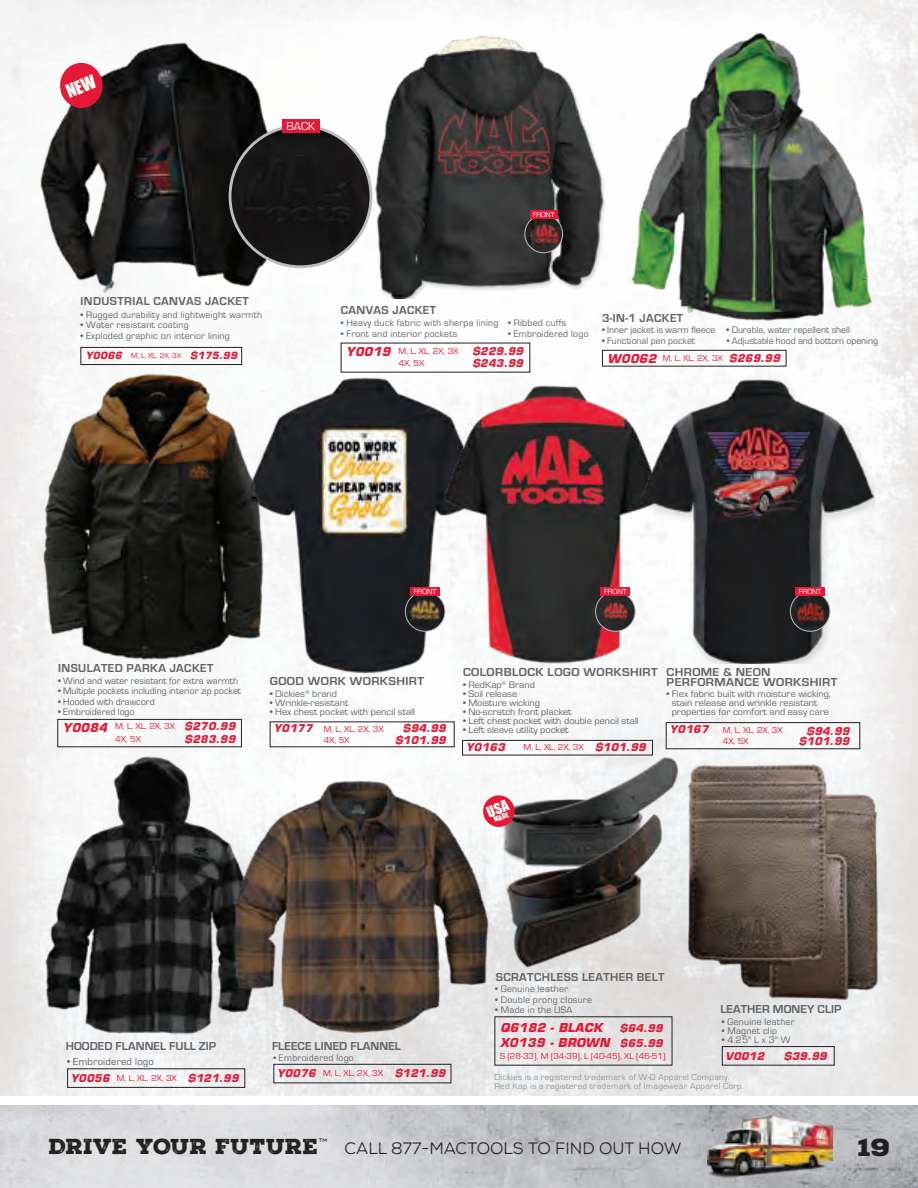
<style>
.page{position:relative;width:918px;height:1188px;background:#fff}
.page>*{position:absolute;margin:0;border:0;box-sizing:border-box;transform-origin:0 0}
.t1{font:900 24px "Nexa Rust Sans";color:#231f20;scale:1.15 1}
.t2{font:16.5px "Nexa Rust Sans Book 01";color:#231f20}
.t3{font:700 12px "Eurostile";letter-spacing:.03em;color:#636366}
.t4{font:700 12px "Eurostile";letter-spacing:.03em;color:#636366;scale:1.05 1}
.t5{font:700 12px "Eurostile";letter-spacing:.005em;color:#636366}
.t6{font:italic 700 12px/15px "Eurostile LT Std";letter-spacing:.025em;color:#e51836}
.t7{font:11.85px "Eurostile";color:#fff}
.t8{font:italic 700 10.5px/10.5px "Eurostile LT Std";letter-spacing:.025em;color:#e51836}
.t9{font:10.5px "Eurostile";letter-spacing:.025em;color:#636366}
.t10{font:9.75px/9px "Eurostile";color:#636366;scale:1.05 1}
.t11{font:9.75px "Eurostile";letter-spacing:.025em;color:#636366}
.t12{font:9.75px "Eurostile";color:#636366}
.t13{font:italic 700 9.75px "Eurostile LT Std";color:#e51836}
.t14{font:9px/10.9px "Eurostile";letter-spacing:.005em;color:#e51836}
.t15{font:9px/9px "Eurostile";letter-spacing:.025em;color:#939598}
.t16{font:7.65px "Eurostile";color:#fff}
.t17{font:7.5px "Eurostile";color:#e51836}
.t18{font:7.35px "Eurostile";color:#fff}
.t19{font:6.75px "Impact";color:#fffef6}
.s1{font-family:"Eurostile LT Std";font-weight:700;font-style:italic;font-size:9.75px}
.s2{font-family:"Eurostile LT Std";font-weight:700;font-style:italic;font-size:12px}
.s3{font-family:"Eurostile LT Std";font-weight:700;font-style:italic;font-size:10.5px}
.s4{font-family:"Nexa Rust Slab Black 01";font-size:21px}
</style>
<div class="page">
<img style="left:0;top:0;width:918px;height:1096px">
<div style="left:462px;top:740px;width:191px;height:15px;border:1px solid #231f20"></div>
<div style="left:666px;top:722px;width:194px;height:27px;border:1px solid #231f20"></div>
<img style="left:243px;top:373px;width:244px;height:301px">
<img style="left:441px;top:383px;width:196px;height:281px">
<img style="left:596px;top:592px;width:39px;height:39px;border-radius:20px">
<div style="left:595px;top:591px;width:41px;height:41px;border:1px solid #bcbdc0;border-radius:50%"></div>
<div style="left:601px;top:587px;width:29px;height:9px;background:#e51836"></div>
<img style="left:405px;top:592px;width:40px;height:39px;border-radius:20px">
<div style="left:405px;top:591px;width:40px;height:41px;border:1px solid #bcbdc0;border-radius:50%"></div>
<div style="left:411px;top:587px;width:29px;height:9px;background:#e51836"></div>
<div style="left:67px;top:1068px;width:178px;height:20px;border:1px solid #231f20"></div>
<img style="left:44px;top:755px;width:157px;height:279px">
<img style="left:201px;top:742px;width:325px;height:325px">
<img style="left:637px;top:377px;width:237px;height:287px">
<img style="left:790px;top:592px;width:40px;height:39px;border-radius:20px">
<div style="left:790px;top:591px;width:40px;height:41px;border:1px solid #bcbdc0;border-radius:50%"></div>
<div style="left:796px;top:587px;width:29px;height:9px;background:#e51836"></div>
<div style="left:494px;top:1016px;width:178px;height:50px;border:1px solid #231f20"></div>
<img style="left:499px;top:755px;width:186px;height:112px">
<img style="left:506px;top:811px;width:157px;height:159px">
<div style="left:722px;top:1046px;width:113px;height:20px;border:1px solid #231f20"></div>
<img style="left:683px;top:760px;width:202px;height:241px">
<img style="left:358px;top:36px;width:246px;height:263px">
<img style="left:525px;top:215px;width:38px;height:38px;border-radius:19px">
<div style="left:524px;top:215px;width:39px;height:38px;border:1px solid #bcbdc0;border-radius:50%"></div>
<div style="left:530px;top:210px;width:28px;height:9px;background:#e51836"></div>
<img style="left:43px;top:370px;width:226px;height:291px">
<div style="left:57px;top:719px;width:185px;height:28px;border:1px solid #231f20"></div>
<div style="left:602px;top:350px;width:184px;height:17px;border:1px solid #231f20"></div>
<img style="left:631px;top:33px;width:242px;height:289px">
<div style="left:80px;top:347px;width:162px;height:18px;border:1px solid #231f20"></div>
<img style="left:38px;top:37px;width:249px;height:258px">
<img style="left:230px;top:126px;width:141px;height:141px;border-radius:70px">
<div style="left:282px;top:119px;width:37px;height:14px;background:#e51836"></div>
<hr style="left:0;top:1105px;width:1px;height:83px;background:#dcdddf">
<svg style="left:1px;top:1105px;width:917px;height:83px;background:#cacbcd"></svg>
<img style="left:707px;top:1111px;width:125px;height:66px">
<svg style="left:481px;top:793px;width:36px;height:36px"></svg>
<svg style="left:57px;top:60px;width:48px;height:51px"></svg>
<p class="t7" style="left:287px;top:119px;width:30px">BACK</p>
<p class="t18" style="left:533px;top:210px;width:23px">FRONT</p>
<p class="t3" style="left:81px;top:294px;width:170px">INDUSTRIAL CANVAS JACKET</p>
<p class="t3" style="left:341px;top:303px;width:97px">CANVAS JACKET</p>
<p class="t14" style="left:398px;top:345px;width:61px;line-height:12.3px">M, L, XL, 2X, 3X<br>4X, 5X</p>
<p class="t11" style="left:80px;top:309px;width:183px">• Rugged durability and lightweight warmth</p>
<p class="t11" style="left:80px;top:319px;width:110px">• Water resistant coating</p>
<p class="t11" style="left:80px;top:330px;width:151px">• Exploded graphic on interior lining</p>
<p class="t11" style="left:341px;top:317px;width:227px">• Heavy duck fabric with sherpa lining • Ribbed cuffs</p>
<p class="t11" style="left:341px;top:327px;width:118px">• Front and interior pockets</p>
<p class="t11" style="left:508px;top:327px;width:82px">• Embroidered logo</p>
<p class="t13" style="left:190px;top:350px;width:49px">$175.99</p>
<p class="t8" style="left:472px;top:345px;width:52px;line-height:12px">$229.99 $243.99</p>
<p class="t6" style="left:346px;top:344px;width:46px">Y0019</p>
<p class="t17" style="left:86px;top:351px;width:97px"><span class="s1">Y0066</span> M, L, XL, 2X, 3X</p>
<p class="t3" style="left:602px;top:311px;width:83px">3-IN-1 JACKET</p>
<p class="t14" style="left:608px;top:353px;width:117px"><span class="s2">W0062</span> M, L, XL, 2X, 3X</p>
<p class="t12" style="left:602px;top:324px;width:249px">• Inner jacket is warm fleece • Durable, water repellent shell</p>
<p class="t12" style="left:602px;top:335px;width:95px">• Functional pen pocket</p>
<p class="t12" style="left:727px;top:335px;width:153px">• Adjustable hood and bottom opening</p>
<p class="t8" style="left:729px;top:353px;width:52px">$269.99</p>
<p class="t16" style="left:414px;top:587px;width:24px">FRONT</p>
<p class="t16" style="left:604px;top:587px;width:24px">FRONT</p>
<p class="t16" style="left:799px;top:587px;width:24px">FRONT</p>
<p class="t3" style="left:58px;top:661px;width:157px">INSULATED PARKA JACKET</p>
<p class="t12" style="left:58px;top:675px;width:181px">• Wind and water resistant for extra warmth</p>
<p class="t12" style="left:58px;top:685px;width:184px">• Multiple pockets including interior zip pocket</p>
<p class="t12" style="left:58px;top:696px;width:98px">• Hooded with drawcord</p>
<p class="t12" style="left:58px;top:706px;width:78px">• Embroidered logo</p>
<p class="t6" style="left:63px;top:720px;width:46px">Y0084</p>
<p class="t14" style="left:115px;top:719px;width:61px;line-height:13px">M, L, XL, 2X, 3X<br>4X, 5X</p>
<p class="t8" style="left:185px;top:721px;width:52px">$270.99</p>
<p class="t8" style="left:185px;top:734px;width:52px">$283.99</p>
<p class="t4" style="left:463px;top:665px;width:294px">COLORBLOCK LOGO WORKSHIRT CHROME &amp; NEON</p>
<p class="t4" style="left:270px;top:674px;width:149px">GOOD WORK WORKSHIRT</p>
<p class="t10" style="left:463px;top:681px;width:70px">• RedKap<sup>®</sup> Brand</p>
<p class="t4" style="left:667px;top:675px;width:164px">PERFORMANCE WORKSHIRT</p>
<p class="t10" style="left:463px;top:690px;width:53px">• Soil release</p>
<p class="t10" style="left:463px;top:699px;width:75px">• Moisture wicking</p>
<p class="t10" style="left:463px;top:708px;width:105px">• No-scratch front placket</p>
<p class="t10" style="left:463px;top:717px;width:169px">• Left chest pocket with double pencil stall</p>
<p class="t10" style="left:463px;top:726px;width:102px">• Left sleeve utility pocket</p>
<p class="t10" style="left:672px;top:689px;width:153px;text-indent:-5px">• Flex fabric built with moisture wicking, stain release and wrinkle resistant properties for comfort and easy care</p>
<p class="t10" style="left:270px;top:689px;width:66px">• Dickies<sup>®</sup> brand</p>
<p class="t10" style="left:270px;top:698px;width:76px">• Wrinkle-resistant</p>
<p class="t10" style="left:270px;top:707px;width:140px">• Hex chest pocket with pencil stall</p>
<p class="t8" style="left:403px;top:723px;width:44px">$94.99</p>
<p class="t8" style="left:274px;top:723px;width:40px">Y0177</p>
<p class="t8" style="left:670px;top:724px;width:40px">Y0167</p>
<p class="t14" style="left:524px;top:742px;width:61px">M, L, XL, 2X, 3X</p>
<p class="t14" style="left:324px;top:723px;width:61px">M, L, XL, 2X, 3X<br>4X, 5X</p>
<p class="t8" style="left:799px;top:726px;width:52px;text-align:right">$94.99 $101.99</p>
<p class="t14" style="left:723px;top:724px;width:61px">M, L, XL, 2X, 3X<br>4X, 5X</p>
<p class="t8" style="left:395px;top:735px;width:52px">$101.99</p>
<p class="t8" style="left:595px;top:742px;width:52px">$101.99</p>
<p class="t8" style="left:466px;top:742px;width:40px">Y0163</p>
<p class="t19" style="left:492px;top:815px;width:17px;rotate:-22deg">MADE</p>
<p class="t5" style="left:66px;top:1039px;width:152px">HOODED FLANNEL FULL ZIP</p>
<p class="t9" style="left:67px;top:1055px;width:88px">• Embroidered logo</p>
<p class="t8" style="left:71px;top:1073px;width:40px">Y0056</p>
<p class="t8" style="left:188px;top:1073px;width:52px">$121.99</p>
<p class="t14" style="left:117px;top:1072px;width:61px">M, L, XL, 2X, 3X</p>
<p class="t5" style="left:272px;top:1039px;width:130px">FLEECE LINED FLANNEL</p>
<p class="t11" style="left:273px;top:1052px;width:82px">• Embroidered logo</p>
<p class="t14" style="left:277px;top:1068px;width:107px"><span class="s3">Y0076</span> M, L, XL, 2X, 3X</p>
<p class="t8" style="left:395px;top:1068px;width:52px">$121.99</p>
<p class="t3" style="left:496px;top:970px;width:170px">SCRATCHLESS LEATHER BELT</p>
<p class="t11" style="left:495px;top:983px;width:74px">• Genuine leather</p>
<p class="t11" style="left:495px;top:994px;width:98px">• Double prong closure</p>
<p class="t11" style="left:495px;top:1004px;width:79px">• Made in the USA</p>
<p class="t6" style="left:500px;top:1020px;width:111px">Q6182 - BLACK<br>X0139 - BROWN</p>
<p class="t8" style="left:620px;top:1021px;width:44px;line-height:15px">$64.99 $65.99</p>
<p class="t14" style="left:500px;top:1050px;width:167px">S (28-33), M (34-39), L (40-45), XL (46-51)</p>
<p class="t5" style="left:720px;top:1002px;width:122px">LEATHER MONEY CLIP</p>
<p class="t11" style="left:722px;top:1016px;width:74px">• Genuine leather</p>
<p class="t11" style="left:722px;top:1025px;width:57px">• Magnet clip</p>
<p class="t12" style="left:722px;top:1034px;width:70px">• 4.25" L x 3" W</p>
<p class="t8" style="left:726px;top:1051px;width:40px">V0012</p>
<p class="t8" style="left:784px;top:1051px;width:44px">$39.99</p>
<p class="t15" style="left:494px;top:1072px;width:251px">Dickies is a registered trademark of W-D Apparel Company.<br>Red Kap is a registered trademark of Imagewear Apparel Corp.</p>
<h2 class="t2" style="left:49px;top:1139px;width:634px"><span class="s4">DRIVE YOUR FUTURE</span><sup>™</sup> CALL 877-MACTOOLS TO FIND OUT HOW</h2>
<h1 class="t1" style="left:858px;top:1131px;width:30px">19</h1>
</div>
